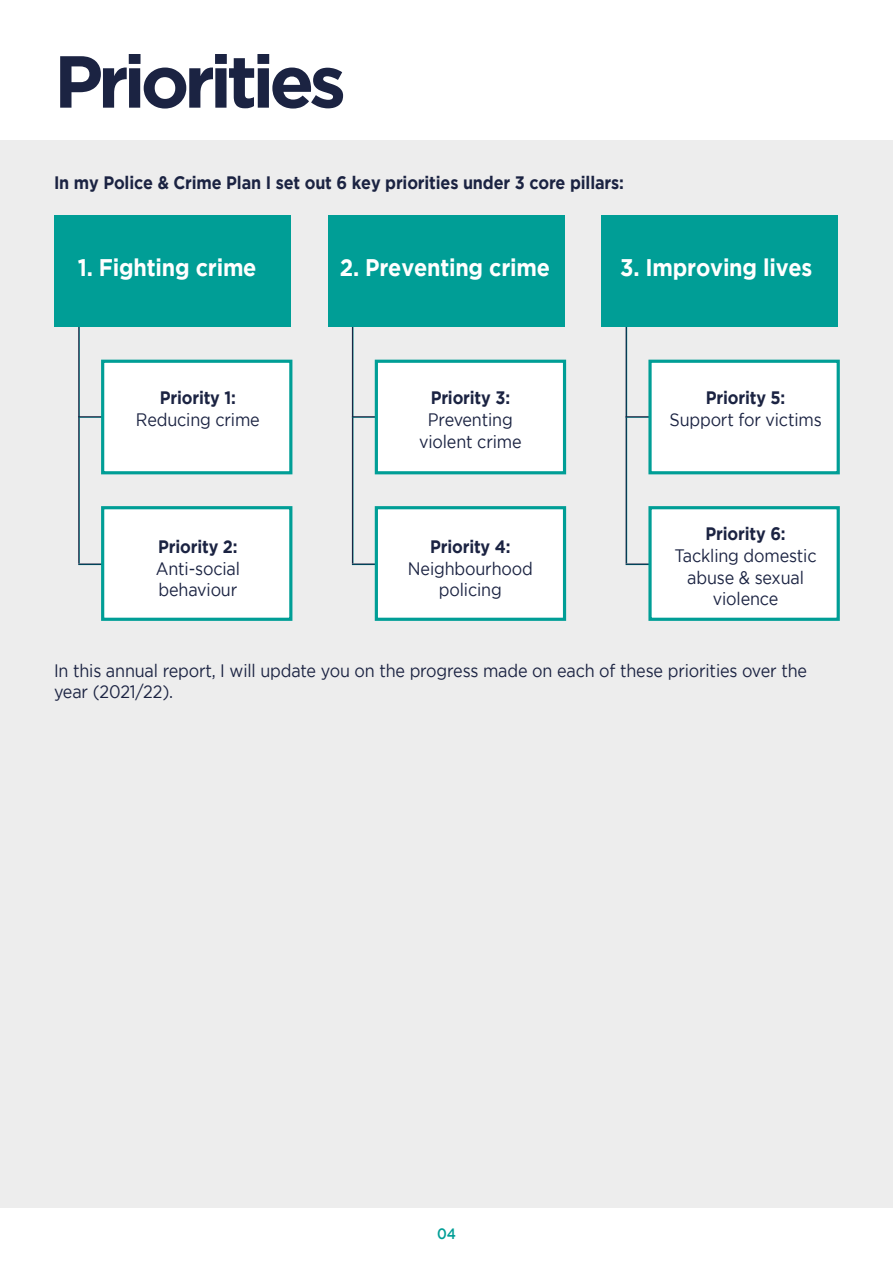
<style>
.page{position:relative;width:893px;height:1263px;background:#fff}
.page>*{position:absolute;margin:0;border:0;box-sizing:border-box;transform-origin:0 0}
.t1{font:700 73.5px "Gotham";letter-spacing:-.07em;color:#1b2342}
.t2{font:700 24px "Gotham";letter-spacing:-.01em;color:#fff;scale:.9 1}
.t3{font:18px/21.6px "Gotham";letter-spacing:-.01em;color:#1b2342;text-align:center;scale:.9 1}
.t4{font:700 18px "Gotham";letter-spacing:-.01em;color:#1b2342;scale:.9 1}
.t5{font:500 15px "Gotham";color:#009e96;scale:.9 1}
</style>
<div class="page">
<div style="left:0;top:140px;width:893px;height:1067px;background:#ededed"></div>
<hr style="left:78px;top:277px;width:2px;height:286px;background:#fff">
<hr style="left:78px;top:416px;width:81px;height:2px;background:#fff">
<hr style="left:78px;top:563px;width:81px;height:2px;background:#fff">
<div style="left:101px;top:360px;width:191px;height:114px;background:#fff;border:3px solid #009e96"></div>
<div style="left:101px;top:506px;width:191px;height:115px;background:#fff;border:3px solid #009e96"></div>
<div style="left:54px;top:215px;width:237px;height:111px;background:#009e96"></div>
<hr style="left:352px;top:277px;width:1px;height:286px;background:#fff">
<hr style="left:352px;top:416px;width:80px;height:2px;background:#fff">
<hr style="left:352px;top:563px;width:80px;height:2px;background:#fff">
<div style="left:375px;top:360px;width:191px;height:114px;background:#fff;border:3px solid #009e96"></div>
<div style="left:375px;top:506px;width:191px;height:115px;background:#fff;border:3px solid #009e96"></div>
<div style="left:328px;top:215px;width:236px;height:111px;background:#009e96"></div>
<hr style="left:626px;top:277px;width:1px;height:286px;background:#fff">
<hr style="left:626px;top:416px;width:80px;height:2px;background:#fff">
<hr style="left:626px;top:563px;width:80px;height:2px;background:#fff">
<div style="left:648px;top:360px;width:192px;height:114px;background:#fff;border:3px solid #009e96"></div>
<div style="left:648px;top:506px;width:192px;height:115px;background:#fff;border:3px solid #009e96"></div>
<div style="left:601px;top:215px;width:237px;height:111px;background:#009e96"></div>
<h1 class="t1" style="left:54px;top:39px;width:294px">Priorities</h1>
<p class="t4" style="left:54px;top:172px;width:635px">In my Police &amp; Crime Plan I set out 6 key priorities under 3 core pillars:</p>
<h2 class="t2" style="left:78px;top:254px;width:200px">1. Fighting crime</h2>
<h2 class="t2" style="left:340px;top:254px;width:235px">2. Preventing crime</h2>
<h2 class="t2" style="left:620px;top:254px;width:215px">3. Improving lives</h2>
<p class="t4" style="left:160px;top:388px;width:86px">Priority 1:</p>
<p class="t3" style="left:136px;top:408px;width:139px">Reducing crime</p>
<p class="t4" style="left:158px;top:536px;width:90px">Priority 2:</p>
<p class="t3" style="left:156px;top:557px;width:95px;text-align:left">Anti-social behaviour</p>
<p class="t4" style="left:431px;top:388px;width:90px">Priority 3:</p>
<p class="t3" style="left:419px;top:408px;width:115px">Preventing violent crime</p>
<p class="t4" style="left:430px;top:536px;width:91px">Priority 4:</p>
<p class="t3" style="left:408px;top:557px;width:140px">Neighbourhood policing</p>
<p class="t4" style="left:706px;top:388px;width:90px">Priority 5:</p>
<p class="t3" style="left:669px;top:408px;width:171px">Support for victims</p>
<p class="t4" style="left:706px;top:524px;width:91px">Priority 6:</p>
<p class="t3" style="left:675px;top:545px;width:159px">Tackling domestic abuse &amp; sexual violence</p>
<p class="t3" style="left:54px;top:659px;width:838px;text-align:left">In this annual report, I will update you on the progress made on each of these priorities over the year (2021/22).</p>
<p class="t5" style="left:437px;top:1225px;width:22px">04</p>
</div>
